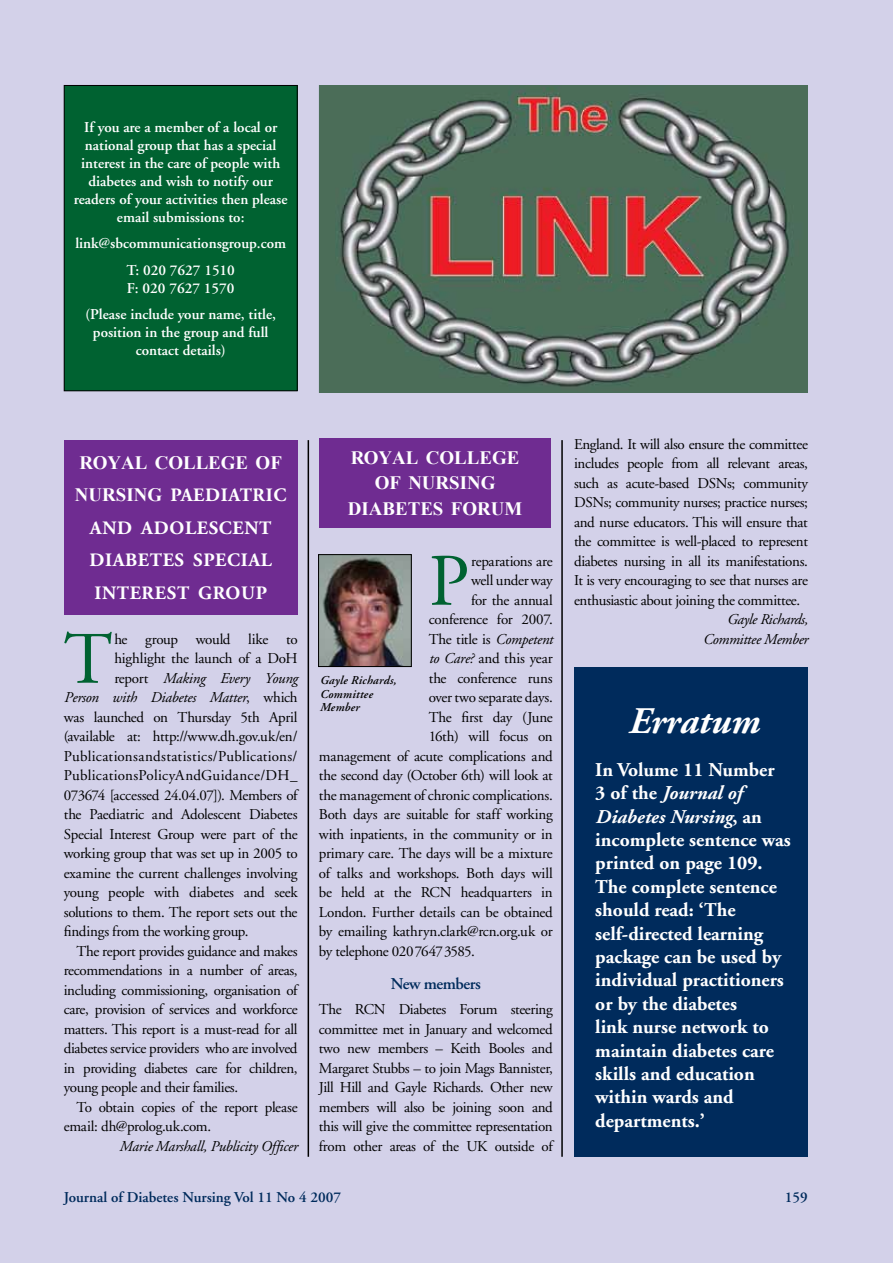
<style>
.page{position:relative;width:893px;height:1263px;background:#d3d1e9}
.page>*{position:absolute;margin:0;border:0;box-sizing:border-box;transform-origin:0 0}
.t1{font:73.8px "Adobe Garamond";color:#006231}
.t2{font:italic 700 37.5px "Adobe Garamond";color:#fff}
.t3{font:700 19.5px/23.4px "Adobe Garamond";color:#fff}
.t4{font:700 18.9px/32.4px "Adobe Garamond";letter-spacing:.035em;color:#fff;text-align:center}
.t5{font:700 18.9px/25.5px "Times New Roman";color:#fff;text-align:center}
.t6{font:600 16.5px "Adobe Garamond";letter-spacing:-.025em;color:#002b5c}
.t7{font:15px/19.5px "Adobe Garamond";letter-spacing:-.025em;color:#000;text-align:justify}
.t8{font:600 15px/18px "Adobe Garamond";color:#fff;text-align:center}
.t9{font:italic 15px/19.5px "Adobe Garamond";letter-spacing:-.02em;color:#000;text-align:right}
.t10{font:600 15px "Adobe Garamond";color:#002b5c}
.t11{font:15px "Adobe Garamond";letter-spacing:.02em;color:#000}
.t12{font:15px "Adobe Garamond";letter-spacing:-.005em;color:#000}
.t13{font:15px "Adobe Garamond";letter-spacing:.015em;color:#000}
.t14{font:italic 600 12px/13.5px "Adobe Garamond";letter-spacing:.02em;color:#000}
.s1{font-family:"Times New Roman"}
.s2{font-style:normal}
.s3{font-style:italic}
</style>
<div class="page">
<div style="left:64px;top:440px;width:234px;height:175px;background:#6f2c91"></div>
<img style="left:322px;top:88px;width:483px;height:302px">
<div style="left:319px;top:85px;width:489px;height:308px;border:2px solid #4b6d5a"></div>
<div style="left:319px;top:438px;width:232px;height:90px;background:#6f2c91"></div>
<div style="left:64px;top:85px;width:233px;height:306px;background:#006231"></div>
<div style="left:64px;top:85px;width:234px;height:306px;border:1px solid #000"></div>
<img style="left:320px;top:556px;width:90px;height:109px">
<div style="left:318px;top:554px;width:94px;height:113px;border:1px solid #000"></div>
<hr style="left:308px;top:440px;width:1px;height:717px;background:#000">
<hr style="left:561px;top:440px;width:2px;height:717px;background:#000">
<div style="left:574px;top:668px;width:234px;height:489px;background:#002b5c"></div>
<p class="t8" style="left:74px;top:118px;width:215px">If you are a member of a local or national group that has a special interest in the care of people with diabetes and wish to notify our readers of your activities then please email submissions to:</p>
<p class="t8" style="left:75px;top:231px;width:212px;line-height:26.5px">link@sbcommunicationsgroup.com<br>T: 020 7627 1510</p>
<p class="t8" style="left:85px;top:275px;width:192px;line-height:26.5px">F: 020 7627 1570<br>(Please include your name, title,</p>
<p class="t8" style="left:93px;top:324px;width:177px">position in the group and full contact details)</p>
<p class="t5" style="left:80px;top:449px;width:204px">ROYAL COLLEGE OF</p>
<p class="t4" style="left:75px;top:480px;width:213px"><span class="s1">NURSING</span> PAEDIATRIC<br>AND ADOLESCENT<br>DIABETES SPECIAL<br>INTEREST GROUP</p>
<h1 class="t1" style="left:64px;top:620px;width:50px">T</h1>
<p class="t7" style="left:114px;top:629px;width:185px">he group would like to</p>
<p class="t7" style="left:114px;top:649px;width:185px">highlight the launch of a DoH</p>
<p class="t9" style="left:114px;top:669px;width:185px"><span class="s2">report</span> Making Every Young</p>
<p class="t9" style="left:64px;top:688px;width:235px">Person with Diabetes Matter<span class="s2">, which</span></p>
<p class="t7" style="left:64px;top:707px;width:235px">was launched on Thursday 5th April</p>
<p class="t7" style="left:64px;top:727px;width:235px">(available at: http://www.dh.gov.uk/en/</p>
<p class="t11" style="left:64px;top:748px;width:235px">Publicationsandstatistics/Publications/</p>
<p class="t13" style="left:64px;top:767px;width:235px">PublicationsPolicyAndGuidance/DH_</p>
<p class="t7" style="left:64px;top:785px;width:235px">073674 [accessed 24.04.07]). Members of</p>
<p class="t7" style="left:64px;top:805px;width:235px">the Paediatric and Adolescent Diabetes</p>
<p class="t7" style="left:64px;top:824px;width:235px">Special Interest Group were part of the</p>
<p class="t7" style="left:64px;top:844px;width:235px">working group that was set up in 2005 to</p>
<p class="t7" style="left:64px;top:863px;width:235px">examine the current challenges involving</p>
<p class="t7" style="left:64px;top:883px;width:235px">young people with diabetes and seek</p>
<p class="t7" style="left:64px;top:902px;width:235px">solutions to them. The report sets out the</p>
<p class="t7" style="left:64px;top:922px;width:186px">findings from the working group.</p>
<p class="t7" style="left:77px;top:941px;width:223px">The report provides guidance and makes</p>
<p class="t7" style="left:64px;top:961px;width:235px">recommendations in a number of areas,</p>
<p class="t7" style="left:64px;top:980px;width:235px">including commissioning, organisation of</p>
<p class="t7" style="left:64px;top:1000px;width:235px">care, provision of services and workforce</p>
<p class="t7" style="left:64px;top:1019px;width:235px">matters. This report is a must-read for all</p>
<p class="t7" style="left:64px;top:1039px;width:235px">diabetes service providers who are involved</p>
<p class="t7" style="left:64px;top:1058px;width:235px">in providing diabetes care for children,</p>
<p class="t7" style="left:64px;top:1078px;width:176px">young people and their families.</p>
<p class="t7" style="left:77px;top:1097px;width:223px">To obtain copies of the report please</p>
<p class="t7" style="left:64px;top:1117px;width:149px">email: dh@prolog.uk.com.</p>
<p class="t9" style="left:119px;top:1137px;width:180px">Marie Marshall, Publicity Officer</p>
<p class="t5" style="left:348px;top:444px;width:176px">ROYAL COLLEGE<br>OF NURSING<br>DIABETES FORUM</p>
<h1 class="t1" style="left:429px;top:542px;width:42px">P</h1>
<p class="t7" style="left:471px;top:551px;width:83px">reparations are</p>
<p class="t7" style="left:471px;top:571px;width:83px">well under way</p>
<p class="t7" style="left:471px;top:590px;width:83px">for the annual</p>
<p class="t7" style="left:429px;top:610px;width:126px">conference for 2007.</p>
<p class="t7" style="left:429px;top:629px;width:126px">The title is <span class="s3">Competent</span></p>
<p class="t7" style="left:429px;top:649px;width:126px"><span class="s3">to Care?</span> and this year</p>
<p class="t7" style="left:429px;top:668px;width:126px">the conference runs</p>
<p class="t7" style="left:429px;top:688px;width:126px">over two separate days.</p>
<p class="t7" style="left:429px;top:707px;width:126px">The first day (June</p>
<p class="t7" style="left:429px;top:727px;width:126px">16th) will focus on</p>
<p class="t7" style="left:319px;top:746px;width:235px">management of acute complications and</p>
<p class="t7" style="left:319px;top:766px;width:235px">the second day (October 6th) will look at</p>
<p class="t7" style="left:319px;top:785px;width:235px">the management of chronic complications.</p>
<p class="t7" style="left:319px;top:805px;width:235px">Both days are suitable for staff working</p>
<p class="t7" style="left:319px;top:824px;width:235px">with inpatients, in the community or in</p>
<p class="t12" style="left:319px;top:845px;width:235px">primary care. The days will be a mixture</p>
<p class="t7" style="left:319px;top:863px;width:235px">of talks and workshops. Both days will</p>
<p class="t7" style="left:319px;top:883px;width:235px">be held at the RCN headquarters in</p>
<p class="t7" style="left:319px;top:902px;width:235px">London. Further details can be obtained</p>
<p class="t7" style="left:319px;top:922px;width:235px">by emailing kathryn.clark@rcn.org.uk or</p>
<p class="t7" style="left:319px;top:941px;width:157px">by telephone 02076473585.</p>
<p class="t6" style="left:391px;top:974px;width:92px">New members</p>
<p class="t7" style="left:319px;top:1000px;width:235px">The RCN Diabetes Forum steering committee met in January and welcomed two new members – Keith Booles and Margaret Stubbs – to join Mags Bannister, Jill Hill and Gayle Richards. Other new members will also be joining soon and this will give the committee representation from other areas of the UK outside of</p>
<p class="t14" style="left:320px;top:674px;width:78px">Gayle Richards,<br>Committee<br>Member</p>
<p class="t7" style="left:574px;top:434px;width:235px">England. It will also ensure the committee includes people from all relevant areas, such as acute-based DSNs; community DSNs; community nurses; practice nurses; and nurse educators. This will ensure that the committee is well-placed to represent diabetes nursing in all its manifestations.<br>It is very encouraging to see that nurses are enthusiastic about joining the committee.</p>
<p class="t9" style="left:703px;top:610px;width:107px">Gayle Richards,<br>Committee Member</p>
<h2 class="t2" style="left:628px;top:700px;width:133px">Erratum</h2>
<p class="t3" style="left:595px;top:758px;width:197px">In Volume 11 Number<br>3 of the <span class="s3">Journal of<br>Diabetes Nursing</span>, an incomplete sentence was printed on page 109.<br>The complete sentence should read: ‘The self-directed learning package can be used by individual practitioners or by the diabetes<br>link nurse network to maintain diabetes care skills and education within wards and departments.’</p>
<p class="t10" style="left:64px;top:1189px;width:279px">Journal of Diabetes Nursing Vol 11 No 4 2007</p>
<p class="t10" style="left:785px;top:1189px;width:24px">159</p>
</div>
